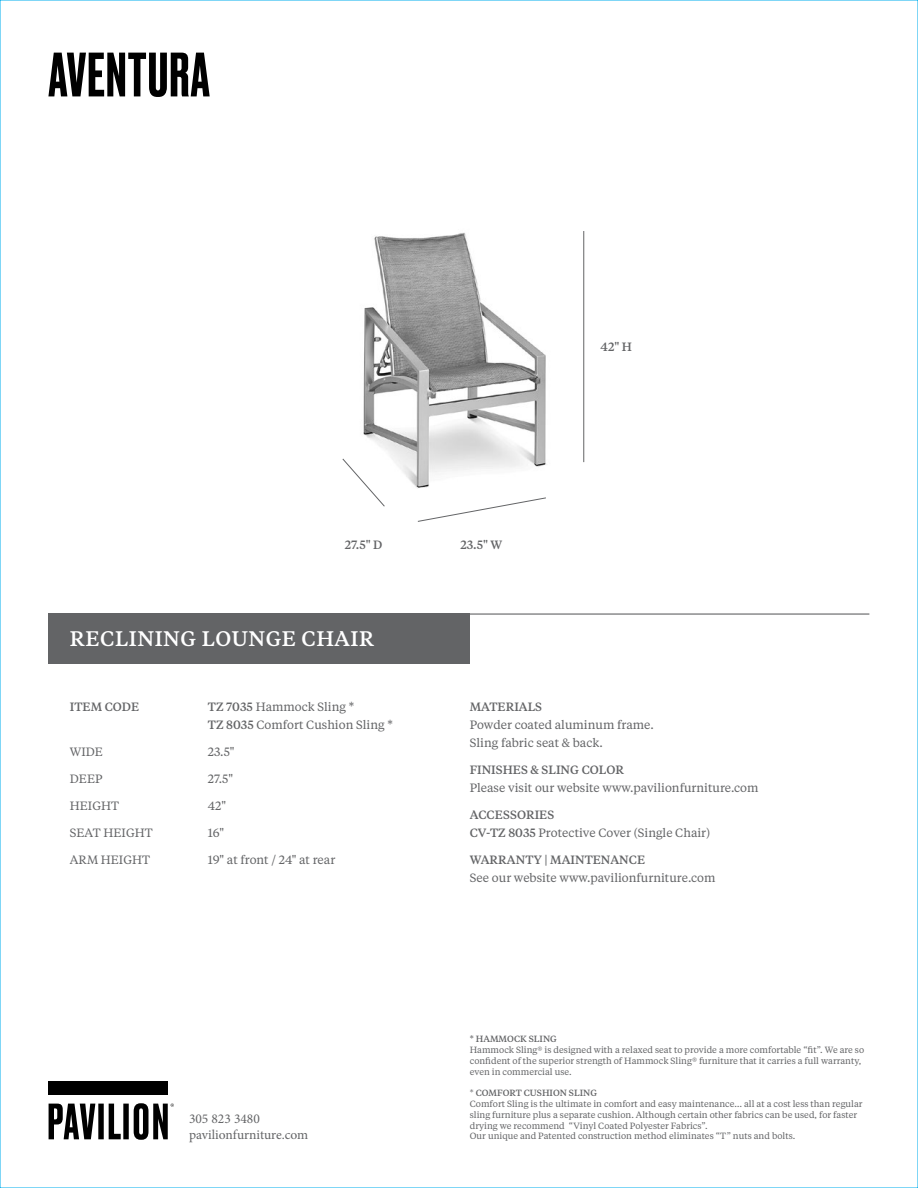
<style>
.page{position:relative;width:918px;height:1188px;background:#fff}
.page>*{position:absolute;margin:0;border:0;box-sizing:border-box;transform-origin:0 0}
.t1{font:500 58.95px "Druk";letter-spacing:.025em;color:#000}
.t2{font:500 21px "Tiempos Text";letter-spacing:.025em;color:#fff}
.t3{font:13.5px/16.2px "Minion Pro";color:#636466}
.t4{font:12px/18px "Tiempos Text";color:#636466}
.t5{font:500 12px "Tiempos Text";color:#636466}
.t6{font:9px/10.8px "Tiempos Text";color:#636466}
.t7{font:500 9px "Tiempos Text";color:#636466}
.s1{font-weight:500}
</style>
<div class="page">
<img style="left:363px;top:232px;width:183px;height:256px">
<div style="left:49px;top:613px;width:421px;height:51px;background:#636466"></div>
<div style="left:49px;top:1082px;width:119px;height:13px;background:#000"></div>
<svg style="left:49px;top:1103px;width:125px;height:37px"></svg>
<hr style="left:49px;top:613px;width:820px;height:2px;background:#636466">
<hr style="left:583px;top:231px;width:1px;height:231px;background:#636466">
<svg style="left:417px;top:497px;width:129px;height:25px"></svg>
<svg style="left:342px;top:458px;width:43px;height:49px"></svg>
<h1 class="t1" style="left:49px;top:34px;width:162px">AVENTURA</h1>
<h3 class="t5" style="left:345px;top:537px;width:39px">27.5" D</h3>
<h3 class="t5" style="left:460px;top:537px;width:43px">23.5" W</h3>
<h2 class="t2" style="left:70px;top:624px;width:306px">RECLINING LOUNGE CHAIR</h2>
<h3 class="t5" style="left:600px;top:339px;width:33px">42" H</h3>
<h3 class="t5" style="left:70px;top:699px;width:71px">ITEM CODE</h3>
<h3 class="t4" style="left:208px;top:697px;width:186px"><span class="s1">TZ 7035</span> Hammock Sling <span class="s1">*<br>TZ 8035</span> Comfort Cushion Sling <span class="s1">*</span></h3>
<h3 class="t4" style="left:70px;top:742px;width:35px">WIDE</h3>
<h3 class="t4" style="left:208px;top:742px;width:28px">23.5"</h3>
<h3 class="t4" style="left:70px;top:769px;width:34px">DEEP</h3>
<h3 class="t4" style="left:208px;top:769px;width:27px">27.5"</h3>
<h3 class="t4" style="left:70px;top:796px;width:51px">HEIGHT</h3>
<h3 class="t4" style="left:208px;top:796px;width:20px">42"</h3>
<h3 class="t4" style="left:70px;top:823px;width:84px">SEAT HEIGHT</h3>
<h3 class="t4" style="left:208px;top:823px;width:18px">16"</h3>
<h3 class="t4" style="left:70px;top:850px;width:82px">ARM HEIGHT</h3>
<h3 class="t4" style="left:208px;top:850px;width:129px">19" at front / 24" at rear</h3>
<h3 class="t3" style="left:189px;top:1111px;width:121px">305 823 3480 pavilionfurniture.com</h3>
<h3 class="t5" style="left:470px;top:699px;width:74px">MATERIALS</h3>
<h3 class="t4" style="left:470px;top:715px;width:186px">Powder coated aluminum frame.<br>Sling fabric seat &amp; back.</h3>
<h3 class="t5" style="left:470px;top:762px;width:156px">FINISHES &amp; SLING COLOR</h3>
<h3 class="t4" style="left:470px;top:778px;width:290px">Please visit our website www.pavilionfurniture.com</h3>
<h3 class="t4" style="left:470px;top:805px;width:242px"><span class="s1">ACCESSORIES<br>CV-TZ 8035</span> Protective Cover (Single Chair)</h3>
<h3 class="t5" style="left:470px;top:852px;width:177px">WARRANTY | MAINTENANCE</h3>
<h3 class="t4" style="left:470px;top:868px;width:247px">See our website www.pavilionfurniture.com</h3>
<p class="t7" style="left:470px;top:1033px;width:89px">* HAMMOCK SLING</p>
<p class="t6" style="left:470px;top:1044px;width:396px">Hammock Sling® is designed with a relaxed seat to provide a more comfortable “fit”. We are so confident of the superior strength of Hammock Sling® furniture that it carries a full warranty, even in commercial use.</p>
<p class="t6" style="left:470px;top:1087px;width:394px">* <span class="s1">COMFORT CUSHION SLING<br></span>Comfort Sling is the ultimate in comfort and easy maintenance… all at a cost less than regular sling furniture plus a separate cushion. Although certain other fabrics can be used, for faster drying we recommend “Vinyl Coated Polyester Fabrics”.<br>Our unique and Patented construction method eliminates “T” nuts and bolts.</p>
</div>
